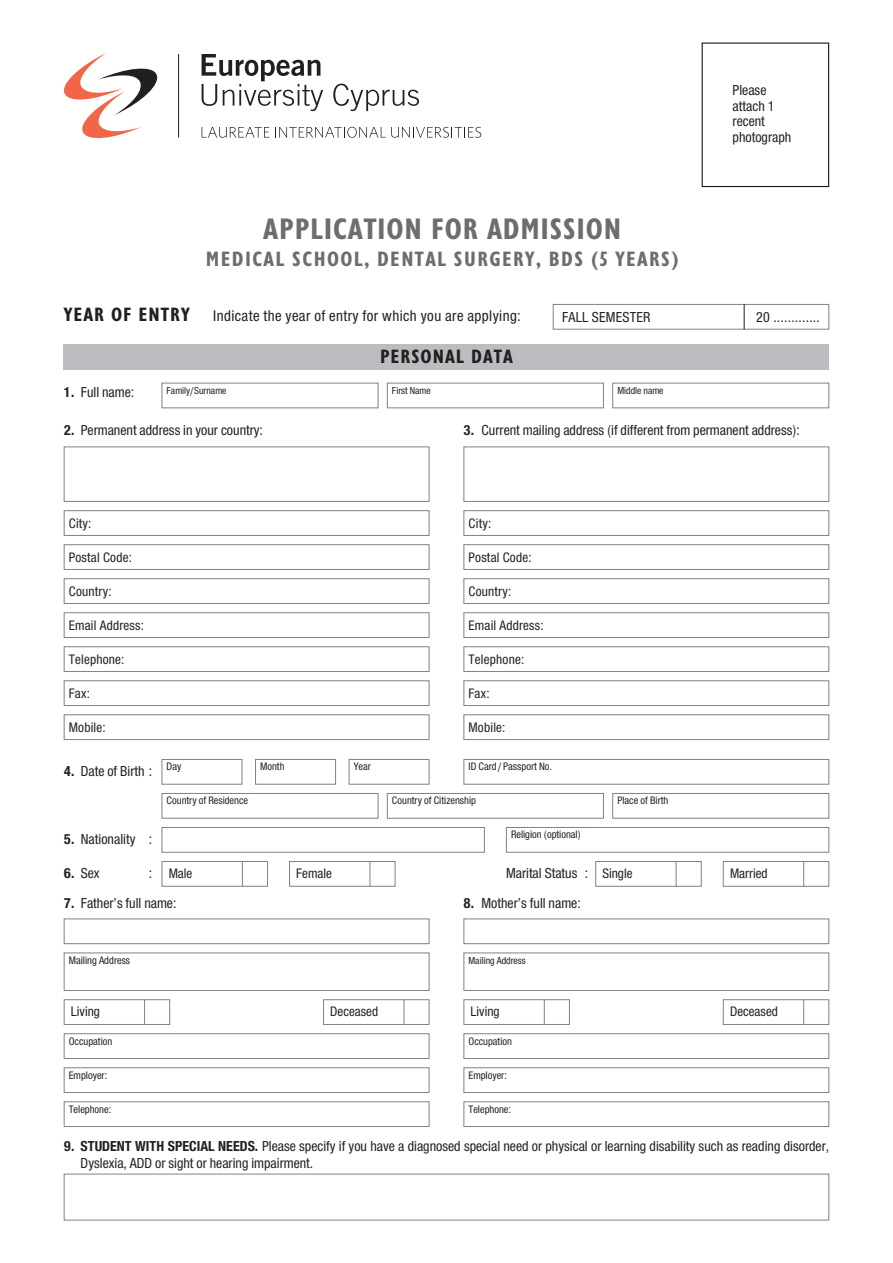
<style>
.page{position:relative;width:893px;height:1263px;background:#fff}
.page>*{position:absolute;margin:0;border:0;box-sizing:border-box;transform-origin:0 0}
.t1{font:700 30px "CF Jeckyl Con";letter-spacing:.025em;color:#6c6d70;scale:1.05 1}
.t2{font:700 21px "CF Jeckyl Con";letter-spacing:.065em;color:#6c6d70;scale:1.05 1}
.t3{font:700 19.5px "CF Jeckyl Con";letter-spacing:.05em;color:#231f20;scale:1.05 1}
.t4{font:16.05px "CF Helvetica Cond";letter-spacing:.025em;color:#231f20}
.t5{font:15px/15.8px "CF Helvetica Cond";color:#231f20}
.t6{font:14.25px "CF Helvetica Cond";letter-spacing:.015em;color:#231f20}
.t7{font:11.25px "CF Helvetica Cond";color:#231f20}
.t8{font:10.5px "CF Helvetica Cond";color:#231f20}
.s1{font-family:"CF Jeckyl Con";font-weight:700;font-size:19.5px}
.s2{font-weight:700}
</style>
<div class="page">
<svg style="left:64px;top:53px;width:94px;height:86px"></svg>
<hr style="left:178px;top:54px;width:1px;height:84px;background:#231f20">
<svg style="left:202px;top:127px;width:67px;height:11px"></svg>
<svg style="left:275px;top:127px;width:206px;height:11px"></svg>
<svg style="left:202px;top:54px;width:121px;height:57px"></svg>
<svg style="left:333px;top:84px;width:86px;height:27px"></svg>
<div style="left:702px;top:43px;width:127px;height:144px;border:1px solid #231f20"></div>
<div style="left:64px;top:344px;width:765px;height:26px;background:#bcbdc0"></div>
<div style="left:162px;top:383px;width:216px;height:25px;border:1px solid #808285"></div>
<div style="left:387px;top:383px;width:217px;height:25px;border:1px solid #808285"></div>
<div style="left:64px;top:510px;width:365px;height:26px;border:1px solid #808285"></div>
<div style="left:64px;top:544px;width:365px;height:26px;border:1px solid #808285"></div>
<div style="left:64px;top:578px;width:365px;height:26px;border:1px solid #808285"></div>
<div style="left:64px;top:612px;width:365px;height:26px;border:1px solid #808285"></div>
<div style="left:64px;top:646px;width:365px;height:26px;border:1px solid #808285"></div>
<div style="left:64px;top:680px;width:365px;height:26px;border:1px solid #808285"></div>
<div style="left:64px;top:714px;width:365px;height:26px;border:1px solid #808285"></div>
<div style="left:64px;top:446px;width:365px;height:56px;border:1px solid #808285"></div>
<div style="left:463px;top:510px;width:366px;height:26px;border:1px solid #808285"></div>
<div style="left:463px;top:544px;width:366px;height:26px;border:1px solid #808285"></div>
<div style="left:553px;top:304px;width:276px;height:26px;border:1px solid #808285"></div>
<div style="left:463px;top:578px;width:366px;height:26px;border:1px solid #808285"></div>
<div style="left:463px;top:612px;width:366px;height:26px;border:1px solid #808285"></div>
<div style="left:463px;top:646px;width:366px;height:26px;border:1px solid #808285"></div>
<div style="left:463px;top:680px;width:366px;height:26px;border:1px solid #808285"></div>
<div style="left:463px;top:714px;width:366px;height:26px;border:1px solid #808285"></div>
<div style="left:463px;top:759px;width:366px;height:25px;border:1px solid #808285"></div>
<div style="left:463px;top:446px;width:366px;height:56px;border:1px solid #808285"></div>
<div style="left:612px;top:383px;width:217px;height:25px;border:1px solid #808285"></div>
<div style="left:162px;top:759px;width:80px;height:25px;border:1px solid #808285"></div>
<div style="left:162px;top:793px;width:216px;height:26px;border:1px solid #808285"></div>
<div style="left:162px;top:827px;width:323px;height:26px;border:1px solid #808285"></div>
<div style="left:506px;top:827px;width:323px;height:26px;border:1px solid #808285"></div>
<div style="left:387px;top:793px;width:217px;height:26px;border:1px solid #808285"></div>
<div style="left:612px;top:793px;width:217px;height:26px;border:1px solid #808285"></div>
<div style="left:255px;top:759px;width:81px;height:25px;border:1px solid #808285"></div>
<div style="left:349px;top:759px;width:80px;height:25px;border:1px solid #808285"></div>
<div style="left:162px;top:861px;width:106px;height:26px;border:1px solid #808285"></div>
<svg style="left:242px;top:861px;width:1px;height:26px"></svg>
<div style="left:289px;top:861px;width:106px;height:26px;border:1px solid #808285"></div>
<svg style="left:370px;top:861px;width:1px;height:26px"></svg>
<div style="left:64px;top:999px;width:106px;height:26px;border:1px solid #808285"></div>
<svg style="left:144px;top:999px;width:1px;height:26px"></svg>
<div style="left:323px;top:999px;width:106px;height:26px;border:1px solid #808285"></div>
<svg style="left:404px;top:999px;width:1px;height:26px"></svg>
<div style="left:595px;top:861px;width:107px;height:26px;border:1px solid #808285"></div>
<svg style="left:676px;top:861px;width:1px;height:26px"></svg>
<div style="left:723px;top:861px;width:106px;height:26px;border:1px solid #808285"></div>
<svg style="left:803px;top:861px;width:1px;height:26px"></svg>
<div style="left:64px;top:918px;width:365px;height:26px;border:1px solid #808285"></div>
<div style="left:463px;top:918px;width:366px;height:26px;border:1px solid #808285"></div>
<div style="left:64px;top:1174px;width:765px;height:46px;border:1px solid #808285"></div>
<div style="left:64px;top:952px;width:365px;height:39px;border:1px solid #808285"></div>
<div style="left:64px;top:1033px;width:365px;height:26px;border:1px solid #808285"></div>
<div style="left:64px;top:1067px;width:365px;height:26px;border:1px solid #808285"></div>
<div style="left:463px;top:999px;width:107px;height:26px;border:1px solid #808285"></div>
<svg style="left:544px;top:999px;width:1px;height:26px"></svg>
<div style="left:723px;top:999px;width:106px;height:26px;border:1px solid #808285"></div>
<svg style="left:803px;top:999px;width:1px;height:26px"></svg>
<div style="left:463px;top:952px;width:366px;height:39px;border:1px solid #808285"></div>
<div style="left:463px;top:1033px;width:366px;height:26px;border:1px solid #808285"></div>
<div style="left:463px;top:1067px;width:366px;height:26px;border:1px solid #808285"></div>
<div style="left:64px;top:1101px;width:365px;height:26px;border:1px solid #808285"></div>
<div style="left:463px;top:1101px;width:366px;height:26px;border:1px solid #808285"></div>
<svg style="left:744px;top:304px;width:1px;height:26px"></svg>
<h1 class="t1" style="left:263px;top:212px;width:342px">APPLICATION FOR ADMISSION</h1>
<h2 class="t2" style="left:206px;top:247px;width:452px">MEDICAL SCHOOL, DENTAL SURGERY, BDS (5 YEARS)</h2>
<p class="t5" style="left:733px;top:82px;width:60px">Please attach 1 recent photograph</p>
<p class="t4" style="left:64px;top:307px;width:459px"><span class="s1">YEAR OF ENTRY</span> Indicate the year of entry for which you are applying:</p>
<h3 class="t3" style="left:380px;top:345px;width:128px">PERSONAL DATA</h3>
<p class="t5" style="left:562px;top:309px;width:90px">FALL SEMESTER</p>
<p class="t5" style="left:756px;top:309px;width:65px">20 .............</p>
<p class="t8" style="left:167px;top:385px;width:61px">Family/Surname</p>
<p class="t8" style="left:392px;top:385px;width:40px">First Name</p>
<p class="t5" style="left:64px;top:384px;width:72px"><span class="s2">1.</span> Full name:</p>
<p class="t5" style="left:64px;top:423px;width:201px"><span class="s2">2.</span> Permanent address in your country:</p>
<p class="t5" style="left:463px;top:423px;width:338px"><span class="s2">3.</span> Current mailing address (if different from permanent address):</p>
<p class="t8" style="left:617px;top:385px;width:48px">Middle name</p>
<p class="t6" style="left:69px;top:516px;width:24px">City:</p>
<p class="t6" style="left:69px;top:550px;width:65px">Postal Code:</p>
<p class="t6" style="left:69px;top:584px;width:44px">Country:</p>
<p class="t6" style="left:69px;top:618px;width:77px">Email Address:</p>
<p class="t6" style="left:69px;top:652px;width:57px">Telephone:</p>
<p class="t6" style="left:69px;top:686px;width:23px">Fax:</p>
<p class="t6" style="left:69px;top:720px;width:39px">Mobile:</p>
<p class="t5" style="left:64px;top:763px;width:90px"><span class="s2">4.</span> Date of Birth :</p>
<p class="t7" style="left:167px;top:761px;width:16px">Day</p>
<p class="t7" style="left:167px;top:795px;width:83px">Country of Residence</p>
<p class="t7" style="left:260px;top:761px;width:26px">Month</p>
<p class="t7" style="left:354px;top:761px;width:19px">Year</p>
<p class="t6" style="left:468px;top:516px;width:24px">City:</p>
<p class="t6" style="left:468px;top:550px;width:65px">Postal Code:</p>
<p class="t6" style="left:468px;top:584px;width:44px">Country:</p>
<p class="t6" style="left:468px;top:618px;width:77px">Email Address:</p>
<p class="t6" style="left:468px;top:652px;width:57px">Telephone:</p>
<p class="t6" style="left:468px;top:686px;width:23px">Fax:</p>
<p class="t6" style="left:468px;top:720px;width:39px">Mobile:</p>
<p class="t7" style="left:468px;top:761px;width:85px">ID Card/Passport No.</p>
<p class="t7" style="left:392px;top:795px;width:86px">Country of Citizenship</p>
<p class="t7" style="left:617px;top:795px;width:53px">Place of Birth</p>
<p class="t7" style="left:511px;top:829px;width:71px">Religion (optional)</p>
<p class="t5" style="left:64px;top:831px;width:90px"><span class="s2">5.</span> Nationality :</p>
<p class="t5" style="left:64px;top:865px;width:37px"><span class="s2">6.</span> Sex</p>
<p class="t5" style="left:149px;top:865px;width:5px">:</p>
<p class="t5" style="left:506px;top:865px;width:84px">Marital Status :</p>
<p class="t5" style="left:64px;top:895px;width:114px"><span class="s2">7.</span> Father’s full name:</p>
<p class="t5" style="left:463px;top:895px;width:119px"><span class="s2">8.</span> Mother’s full name:</p>
<p class="t6" style="left:169px;top:866px;width:25px">Male</p>
<p class="t6" style="left:296px;top:866px;width:37px">Female</p>
<p class="t6" style="left:602px;top:866px;width:32px">Single</p>
<p class="t6" style="left:730px;top:866px;width:39px">Married</p>
<p class="t7" style="left:69px;top:954px;width:63px">Mailing Address</p>
<p class="t8" style="left:468px;top:955px;width:59px">Mailing Address</p>
<p class="t6" style="left:71px;top:1004px;width:31px">Living</p>
<p class="t6" style="left:330px;top:1004px;width:49px">Deceased</p>
<p class="t7" style="left:69px;top:1035px;width:45px">Occupation</p>
<p class="t7" style="left:69px;top:1069px;width:40px">Employer:</p>
<p class="t6" style="left:471px;top:1004px;width:31px">Living</p>
<p class="t6" style="left:730px;top:1004px;width:49px">Deceased</p>
<p class="t7" style="left:468px;top:1035px;width:45px">Occupation</p>
<p class="t7" style="left:468px;top:1069px;width:40px">Employer:</p>
<p class="t7" style="left:69px;top:1103px;width:44px">Telephone:</p>
<p class="t7" style="left:468px;top:1103px;width:44px">Telephone:</p>
<p class="t5" style="left:81px;top:1137px;width:750px;line-height:17.2px;text-indent:-17px"><span class="s2">9. STUDENT WITH SPECIAL NEEDS.</span> Please specify if you have a diagnosed special need or physical or learning disability such as reading disorder,<br>Dyslexia, ADD or sight or hearing impairment.</p>
</div>
